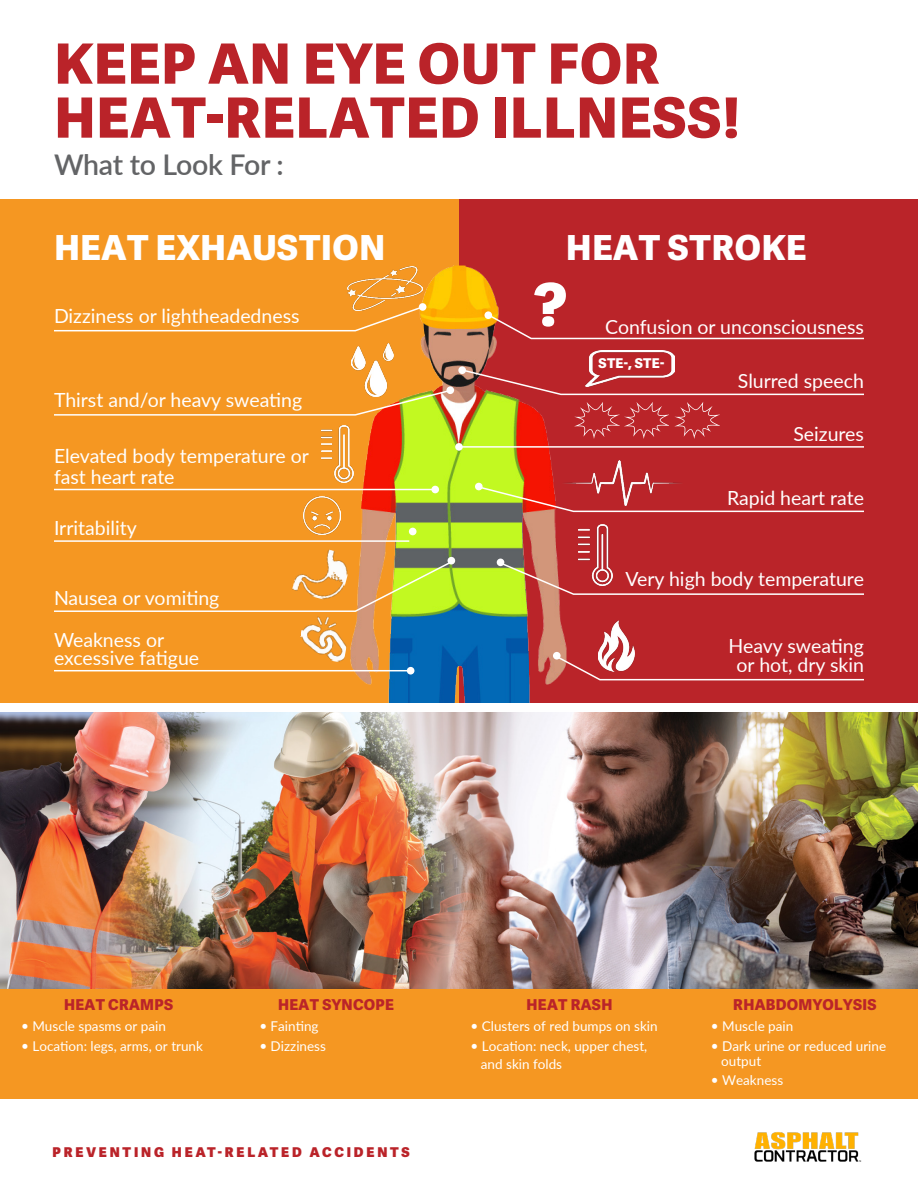
<style>
.page{position:relative;width:918px;height:1188px;background:#fff}
.page>*{position:absolute;margin:0;border:0;box-sizing:border-box;transform-origin:0 0}
.t1{font:800 55.5px/54px "Adelle Sans";letter-spacing:.02em;color:#ba2329}
.t2{font:800 34.5px "Adelle Sans";letter-spacing:.02em;color:#fff}
.t3{font:600 28.5px "Lato";letter-spacing:-.015em;color:#636466}
.t4{font:19.5px/19.5px "Lato";color:#fff}
.t5{font:800 15px "Adelle Sans";letter-spacing:.02em;color:#ba2429}
.t6{font:13.5px/18px "Lato";color:#fff}
.t7{font:800 13.5px "Adelle Sans";letter-spacing:.21em;color:#ba2329}
.t8{font:800 13.5px "Adelle Sans";letter-spacing:.02em;color:#fff}
</style>
<div class="page">
<div style="left:0;top:199px;width:501px;height:503px;background:#f59722"></div>
<div style="left:459px;top:199px;width:459px;height:503px;background:#ba2429"></div>
<img style="left:351px;top:266px;width:215px;height:436px">
<svg style="left:54px;top:304px;width:372px;height:28px"></svg>
<hr style="left:54px;top:489px;width:381px;height:1px;background:#fff">
<hr style="left:54px;top:540px;width:355px;height:2px;background:#fff">
<hr style="left:54px;top:670px;width:355px;height:1px;background:#fff">
<hr style="left:462px;top:446px;width:402px;height:2px;background:#fff">
<svg style="left:54px;top:560px;width:399px;height:53px"></svg>
<svg style="left:499px;top:561px;width:365px;height:35px"></svg>
<svg style="left:556px;top:655px;width:308px;height:26px"></svg>
<svg style="left:477px;top:485px;width:387px;height:28px"></svg>
<svg style="left:54px;top:389px;width:398px;height:27px"></svg>
<svg style="left:460px;top:368px;width:404px;height:28px"></svg>
<div style="left:419px;top:303px;width:7px;height:8px;background:#fff;border-radius:50%"></div>
<div style="left:446px;top:386px;width:8px;height:8px;background:#fff;border-radius:50%"></div>
<div style="left:431px;top:486px;width:8px;height:7px;background:#fff;border-radius:50%"></div>
<div style="left:409px;top:528px;width:8px;height:7px;background:#fff;border-radius:50%"></div>
<div style="left:448px;top:557px;width:7px;height:8px;background:#fff;border-radius:50%"></div>
<div style="left:407px;top:667px;width:7px;height:8px;background:#fff;border-radius:50%"></div>
<div style="left:458px;top:366px;width:8px;height:8px;background:#fff;border-radius:50%"></div>
<div style="left:455px;top:443px;width:8px;height:8px;background:#fff;border-radius:50%"></div>
<div style="left:475px;top:483px;width:8px;height:7px;background:#fff;border-radius:50%"></div>
<div style="left:497px;top:559px;width:7px;height:7px;background:#fff;border-radius:50%"></div>
<div style="left:553px;top:652px;width:8px;height:8px;background:#fff;border-radius:50%"></div>
<img style="left:348px;top:267px;width:75px;height:44px">
<img style="left:351px;top:344px;width:42px;height:53px">
<img style="left:579px;top:525px;width:33px;height:60px">
<img style="left:599px;top:621px;width:35px;height:50px">
<svg style="left:574px;top:402px;width:145px;height:37px"></svg>
<img style="left:300px;top:616px;width:51px;height:47px">
<img style="left:303px;top:496px;width:38px;height:38px">
<img style="left:292px;top:543px;width:61px;height:61px">
<img style="left:563px;top:460px;width:120px;height:45px">
<img style="left:585px;top:350px;width:90px;height:37px">
<img style="left:321px;top:425px;width:32px;height:58px">
<svg style="left:486px;top:282px;width:378px;height:58px"></svg>
<img style="left:754px;top:1132px;width:108px;height:30px">
<img style="left:0;top:712px;width:918px;height:277px">
<div style="left:0;top:989px;width:918px;height:109px;background:#f59722"></div>
<h1 class="t1" style="left:55px;top:38px;width:688px">KEEP AN EYE OUT FOR<br>HEAT-RELATED ILLNESS!</h1>
<h3 class="t3" style="left:54px;top:144px;width:231px">What to Look For :</h3>
<h2 class="t2" style="left:54px;top:226px;width:332px">HEAT EXHAUSTION</h2>
<h2 class="t2" style="left:566px;top:226px;width:242px">HEAT STROKE</h2>
<p class="t4" style="left:54px;top:306px;width:247px">Dizziness or lightheadedness</p>
<p class="t4" style="left:605px;top:316px;width:260px">Confusion or unconsciousness</p>
<p class="t4" style="left:738px;top:370px;width:128px">Slurred speech</p>
<p class="t4" style="left:793px;top:424px;width:72px">Seizures</p>
<p class="t8" style="left:599px;top:355px;width:67px">STE-, STE-</p>
<p class="t4" style="left:54px;top:389px;width:250px">Thirst and/or heavy sweating</p>
<p class="t4" style="left:54px;top:445px;width:256px;line-height:21px">Elevated body temperature or fast heart rate</p>
<p class="t4" style="left:54px;top:517px;width:84px">Irritability</p>
<p class="t4" style="left:54px;top:587px;width:167px">Nausea or vomiting</p>
<p class="t4" style="left:54px;top:630px;width:147px;line-height:18px">Weakness or excessive fatigue</p>
<p class="t4" style="left:727px;top:487px;width:138px">Rapid heart rate</p>
<p class="t4" style="left:625px;top:569px;width:240px">Very high body temperature</p>
<p class="t4" style="left:728px;top:635px;width:137px;text-align:center">Heavy sweating or hot, dry skin</p>
<p class="t5" style="left:64px;top:996px;width:111px">HEAT CRAMPS</p>
<p class="t6" style="left:21px;top:1017px;width:146px">• Muscle spasms or pain</p>
<p class="t6" style="left:21px;top:1036px;width:183px">• Location: legs, arms, or trunk</p>
<p class="t5" style="left:278px;top:996px;width:117px">HEAT SYNCOPE</p>
<p class="t6" style="left:259px;top:1017px;width:61px">• Fainting</p>
<p class="t6" style="left:259px;top:1036px;width:68px">• Dizziness</p>
<p class="t7" style="left:52px;top:1143px;width:359px">PREVENTING HEAT-RELATED ACCIDENTS</p>
<p class="t5" style="left:527px;top:996px;width:87px">HEAT RASH</p>
<p class="t6" style="left:471px;top:1017px;width:189px">• Clusters of red bumps on skin</p>
<p class="t6" style="left:481px;top:1036px;width:168px;text-indent:-10px">• Location: neck, upper chest, and skin folds</p>
<p class="t5" style="left:733px;top:996px;width:145px">RHABDOMYOLYSIS</p>
<p class="t6" style="left:711px;top:1017px;width:84px">• Muscle pain</p>
<p class="t6" style="left:721px;top:1038px;width:166px;line-height:15px;text-indent:-10px">• Dark urine or reduced urine output</p>
<p class="t6" style="left:711px;top:1070px;width:74px">• Weakness</p>
</div>
